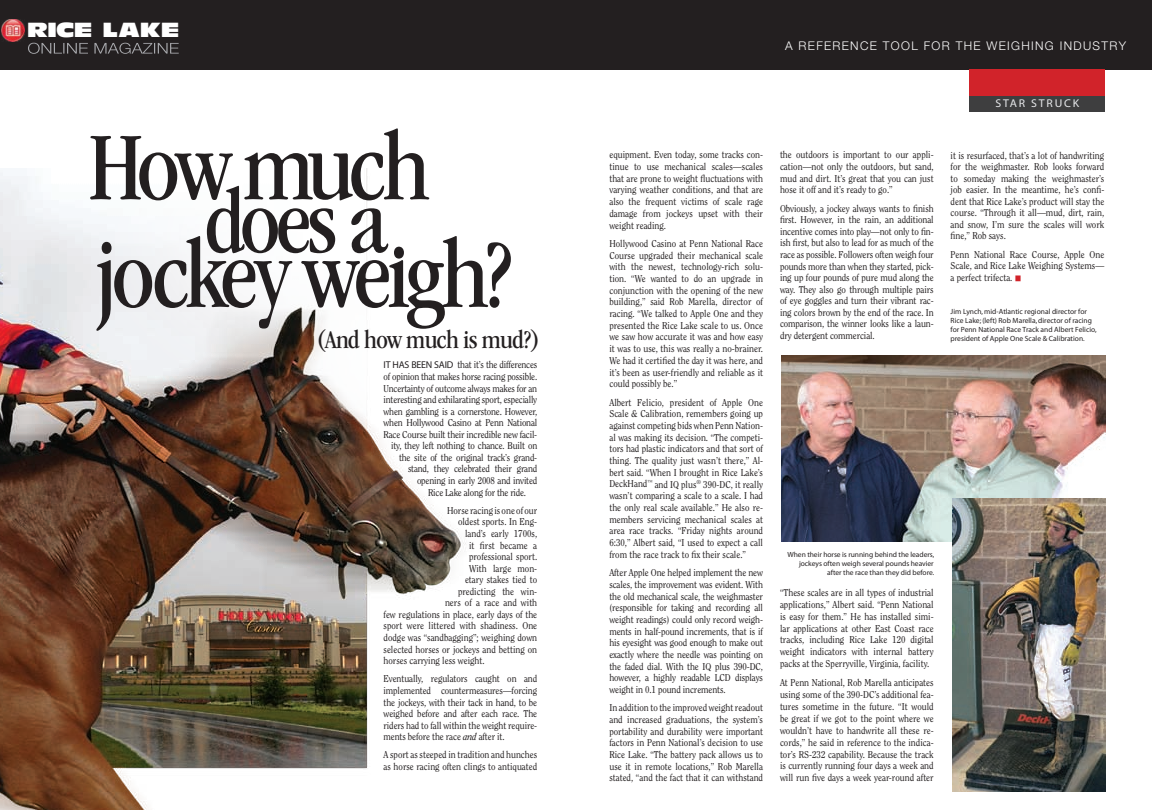
<style>
.page{position:relative;width:1152px;height:810px;background:#fff}
.page>*{position:absolute;margin:0;border:0;box-sizing:border-box;transform-origin:0 0}
.t1{font:condensed 26.3px "ITC Garamond Std";letter-spacing:-.025em;color:#231f20;scale:1.05 1}
.t2{font:20px "Antique Olive Std Nord";letter-spacing:-.01em;color:#fff}
.t3{font:300 12px "Helvetica Neue LT Std";letter-spacing:.11em;color:#fff}
.t4{font:11.3px "Myriad";color:#e6e7e9;scale:1.05 1}
.t5{font:9.9px/11.7px "Clearface Std";color:#231f20;text-align:justify;scale:.9 1}
.t6{font:9.9px "Clearface Std";letter-spacing:-.02em;color:#231f20;scale:.9 1}
.t7{font:9.9px "Myriad";color:#231f20}
.t8{font:7.5px/8.9px "Myriad";color:#231f20}
.t9{font:7.4px/8.9px "Myriad";letter-spacing:-.005em;color:#231f20;text-align:right}
.s1{font-family:"Myriad"}
.s2{font-style:italic}
.s3{color:#d1232a}
</style>
<div class="page">
<div style="left:0;top:0;width:1152px;height:70px;background:#231f20"></div>
<svg style="left:28px;top:43px;width:151px;height:11px"></svg>
<img style="left:2px;top:19px;width:22px;height:22px">
<img style="left:782px;top:355px;width:324px;height:187px">
<img style="left:952px;top:498px;width:154px;height:294px">
<div style="left:970px;top:69px;width:135px;height:27px;background:#d1232a"></div>
<div style="left:970px;top:96px;width:135px;height:16px;background:#3e3e3f"></div>
<img style="left:0;top:170px;width:466px;height:640px">
<svg style="left:90px;top:128px;width:421px;height:203px"></svg>
<h2 class="t2" style="left:27px;top:18px;width:154px">RICE LAKE</h2>
<h1 class="t1" style="left:316px;top:325px;width:214px">(And how much is mud?)</h1>
<p class="t7" style="left:384px;top:360px;width:16px">It has</p>
<p class="t6" style="left:411px;top:359px;width:141px"><span class="s1">been sa id</span> that it’s the differences</p>
<p class="t6" style="left:384px;top:371px;width:172px">of opinion that makes horse racing possible.</p>
<p class="t6" style="left:384px;top:382px;width:172px">Uncertainty of outcome always makes for an</p>
<p class="t6" style="left:384px;top:394px;width:172px">interesting and exhilarating sport, especially</p>
<p class="t6" style="left:384px;top:405px;width:172px">when gambling is a cornerstone. However,</p>
<p class="t6" style="left:384px;top:417px;width:172px">when Hollywood Casino at Penn National</p>
<p class="t6" style="left:384px;top:428px;width:172px">Race Course built their incredible new facil-</p>
<p class="t6" style="left:391px;top:440px;width:164px">ity, they left nothing to chance. Built on</p>
<p class="t6" style="left:399px;top:452px;width:155px">the site of the original track’s grand-</p>
<p class="t6" style="left:408px;top:463px;width:145px">stand, they celebrated their grand</p>
<p class="t6" style="left:417px;top:475px;width:135px">opening in early 2008 and invited</p>
<p class="t6" style="left:428px;top:486px;width:111px">Rice Lake along for the ride.</p>
<p class="t5" style="left:447px;top:505px;width:102px">Horse racing is one of our</p>
<p class="t5" style="left:458px;top:516px;width:90px">oldest sports. In Eng-</p>
<p class="t5" style="left:465px;top:528px;width:82px">land’s early 1700s,</p>
<p class="t5" style="left:469px;top:539px;width:77px">it first became a</p>
<p class="t5" style="left:469px;top:551px;width:77px">professional sport.</p>
<p class="t5" style="left:469px;top:562px;width:77px">With large mon-</p>
<p class="t5" style="left:465px;top:574px;width:82px">etary stakes tied to</p>
<p class="t5" style="left:458px;top:586px;width:90px">predicting the win-</p>
<p class="t5" style="left:445px;top:597px;width:104px">ners of a race and with</p>
<p class="t5" style="left:384px;top:609px;width:172px">few regulations in place, early days of the</p>
<p class="t5" style="left:384px;top:620px;width:172px">sport were littered with shadiness. One</p>
<p class="t5" style="left:384px;top:632px;width:172px">dodge was “sandbagging”; weighing down</p>
<p class="t5" style="left:384px;top:643px;width:172px">selected horses or jockeys and betting on</p>
<p class="t5" style="left:384px;top:655px;width:114px">horses carrying less weight.</p>
<p class="t5" style="left:384px;top:673px;width:172px">Eventually, regulators caught on and implemented countermeasures—forcing the jockeys, with their tack in hand, to be weighed before and after each race. The riders had to fall within the weight require&shy;ments before the race <span class="s2">and</span> after it.</p>
<p class="t5" style="left:384px;top:749px;width:172px">A sport as steeped in tradition and hunches as horse racing often clings to antiquated</p>
<p class="t3" style="left:785px;top:38px;width:342px">A REFERENCE TOOL FOR THE WEIGHING INDUSTRY</p>
<p class="t4" style="left:995px;top:98px;width:16px">Star</p>
<p class="t4" style="left:1031px;top:98px;width:16px">Struc</p>
<p class="t4" style="left:1073px;top:98px;width:8px">k</p>
<p class="t5" style="left:609px;top:149px;width:172px">equipment. Even today, some tracks con&shy;tinue to use mechanical scales—scales that are prone to weight fluctuations with varying weather conditions, and that are also the frequent victims of scale rage damage from jockeys upset with their weight reading.</p>
<p class="t5" style="left:609px;top:238px;width:172px">Hollywood Casino at Penn National Race Course upgraded their mechanical scale with the newest, technology-rich solu&shy;tion. “We wanted to do an upgrade in conjunction with the opening of the new building,” said Rob Marella, director of racing. “We talked to Apple One and they presented the Rice Lake scale to us. Once we saw how accurate it was and how easy it was to use, this was really a no-brainer.<br>We had it certified the day it was here, and it’s been as user-friendly and reliable as it could possibly be.”</p>
<p class="t5" style="left:609px;top:396px;width:172px">Albert Felicio, president of Apple One Scale &amp; Calibration, remembers going up against competing bids when Penn Nation&shy;al was making its decision. “The competi&shy;tors had plastic indicators and that sort of thing. The quality just wasn’t there,” Al&shy;bert said. “When I brought in Rice Lake’s DeckHand<sup>™</sup> and IQ plus<sup>®</sup> 390-DC, it really wasn’t comparing a scale to a scale. I had the only real scale available.” He also re&shy;members servicing mechanical scales at area race tracks. “Friday nights around 6:30,” Albert said, “I used to expect a call from the race track to fix their scale.”</p>
<p class="t5" style="left:609px;top:567px;width:172px">After Apple One helped implement the new scales, the improvement was evident. With the old mechanical scale, the weighmaster (responsible for taking and recording all weight readings) could only record weigh&shy;ments in half-pound increments, that is if his eyesight was good enough to make out exactly where the needle was pointing on the faded dial. With the IQ plus 390-DC, however, a highly readable LCD displays weight in 0.1 pound increments.</p>
<p class="t5" style="left:609px;top:702px;width:172px">In addition to the improved weight readout and increased graduations, the system’s portability and durability were important factors in Penn National’s decision to use Rice Lake. “The battery pack allows us to use it in remote locations,” Rob Marella stated, “and the fact that it can withstand</p>
<p class="t5" style="left:780px;top:149px;width:172px">the outdoors is important to our appli&shy;cation—not only the outdoors, but sand, mud and dirt. It’s great that you can just hose it off and it’s ready to go.”</p>
<p class="t5" style="left:780px;top:202px;width:172px">Obviously, a jockey always wants to finish first. However, in the rain, an additional incentive comes into play—not only to fin&shy;ish first, but also to lead for as much of the race as possible. Followers often weigh four pounds more than when they started, pick&shy;ing up four pounds of pure mud along the way. They also go through multiple pairs of eye goggles and turn their vibrant rac&shy;ing colors brown by the end of the race. In comparison, the winner looks like a laun&shy;dry detergent commercial.</p>
<p class="t9" style="left:788px;top:551px;width:148px">When their horse is running behind the leaders, jockeys often weigh several pounds heavier after the race than they did before.</p>
<p class="t5" style="left:780px;top:586px;width:172px;line-height:12px">“These scales are in all types of industrial applications,” Albert said. “Penn National is easy for them.” He has installed simi&shy;lar applications at other East Coast race tracks, including Rice Lake 120 digital weight indicators with internal battery packs at the Sperryville, Virginia, facility.</p>
<p class="t5" style="left:780px;top:676px;width:172px;line-height:12px">At Penn National, Rob Marella anticipates using some of the 390-DC’s additional fea&shy;tures sometime in the future. “It would be great if we got to the point where we wouldn’t have to handwrite all these re&shy;cords,” he said in reference to the indica&shy;tor’s RS-232 capability. Because the track is currently running four days a week and will run five days a week year-round after</p>
<p class="t5" style="left:951px;top:149px;width:172px">it is resurfaced, that’s a lot of handwriting for the weighmaster. Rob looks forward to someday making the weighmaster’s job easier. In the meantime, he’s confi&shy;dent that Rice Lake’s product will stay the course. “Through it all—mud, dirt, rain, and snow, I’m sure the scales will work fine,” Rob says.</p>
<p class="t5" style="left:951px;top:249px;width:172px">Penn National Race Course, Apple One Scale, and Rice Lake Weighing Systems— a perfect trifecta. <span class="s3">■</span></p>
<p class="t8" style="left:951px;top:307px;width:147px">Jim Lynch, mid-Atlantic regional director for Rice Lake; (left) Rob Marella, director of racing for Penn National Race Track and Albert Felicio, president of Apple One Scale &amp; Calibration.</p>
</div>
